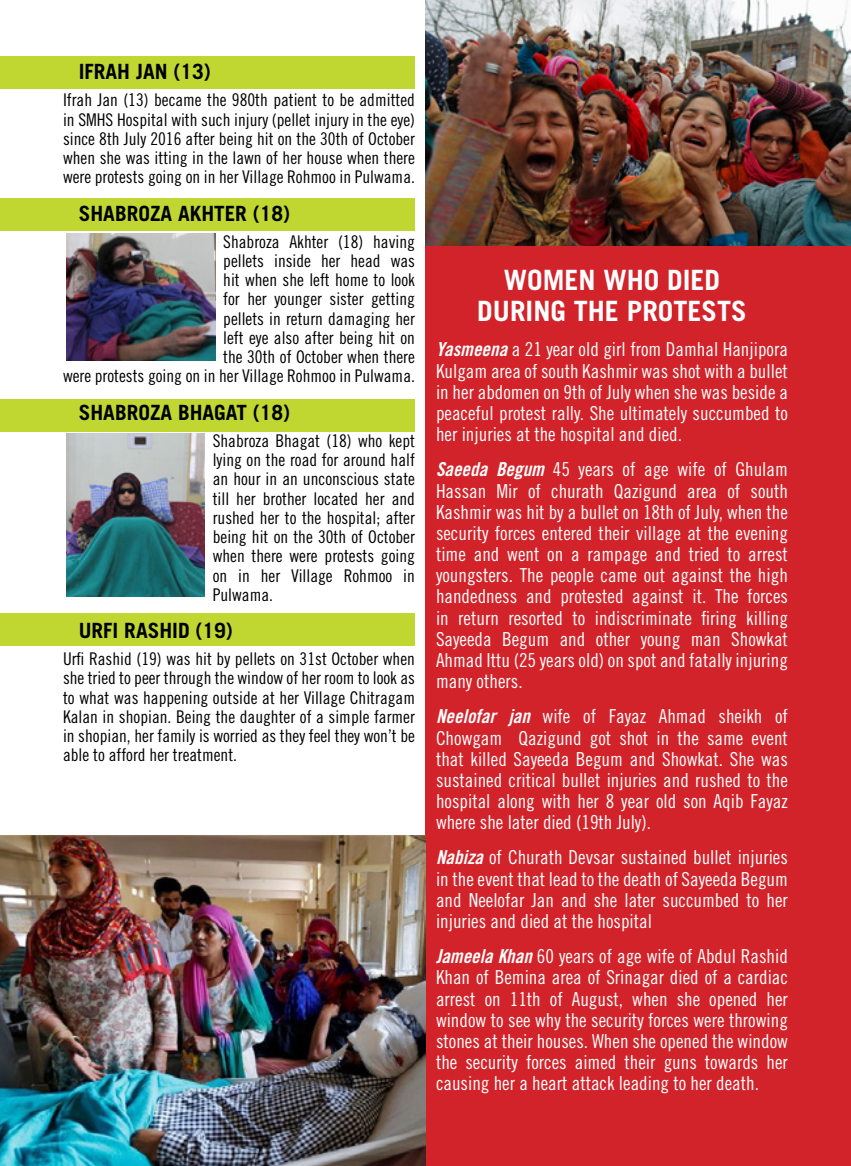
<style>
.page{position:relative;width:851px;height:1166px;background:#fff}
.page>*{position:absolute;margin:0;border:0;box-sizing:border-box;transform-origin:0 0}
.t1{font:700 28px/30.8px "Trade Gothic";color:#fff;text-align:center}
.t2{font:700 21px "Trade Gothic";color:#000}
.t3{font:19.25px/21.2px "Trade Gothic Cond Eighteen";color:#fff;text-align:justify}
.t4{font:17.5px/19.2px "Trade Gothic Cond Eighteen";color:#000;text-align:justify}
.s1{font-family:"Trade Gothic Bold Cond Twenty Obl"}
</style>
<div class="page">
<div style="left:425px;top:0;width:425px;height:1166px;background:#d2232a"></div>
<div style="left:0;top:56px;width:415px;height:33px;background:#bfd730"></div>
<div style="left:0;top:198px;width:415px;height:33px;background:#bfd730"></div>
<div style="left:0;top:399px;width:415px;height:33px;background:#bfd730"></div>
<div style="left:0;top:613px;width:415px;height:33px;background:#bfd730"></div>
<img style="left:425px;top:0;width:425px;height:245px">
<img style="left:66px;top:433px;width:139px;height:163px">
<img style="left:67px;top:233px;width:148px;height:128px">
<img style="left:0;top:835px;width:425px;height:330px">
<p class="t2" style="left:79px;top:59px;width:133px">IFRAH JAN (13)</p>
<p class="t4" style="left:63px;top:90px;width:353px">Ifrah Jan (13) became the 980th patient to be admitted in SMHS Hospital with such injury (pellet injury in the eye) since 8th July 2016 after being hit on the 30th of October when she was itting in the lawn of her house when there were protests going on in her Village Rohmoo in Pulwama.</p>
<p class="t2" style="left:79px;top:200px;width:213px">SHABROZA AKHTER (18)</p>
<p class="t4" style="left:63px;top:232px;width:353px;text-align:right">Shabroza Akhter (18) having<br>pellets inside her head was<br>hit when she left home to look<br>for her younger sister getting<br>pellets in return damaging her<br>left eye also after being hit on<br>the 30th of October when there<br>were protests going on in her Village Rohmoo in Pulwama.</p>
<p class="t2" style="left:79px;top:399px;width:213px">SHABROZA BHAGAT (18)</p>
<p class="t4" style="left:213px;top:430px;width:204px">Shabroza Bhagat (18) who kept lying on the road for around half an hour in an unconscious state till her brother located her and rushed her to the hospital; after being hit on the 30th of October when there were protests going on in her Village Rohmoo in Pulwama.</p>
<p class="t2" style="left:79px;top:617px;width:156px">URFI RASHID (19)</p>
<p class="t4" style="left:63px;top:649px;width:353px">Urfi Rashid (19) was hit by pellets on 31st October when she tried to peer through the window of her room to look as to what was happening outside at her Village Chitragam Kalan in shopian. Being the daughter of a simple farmer in shopian, her family is worried as they feel they won’t be able to afford her treatment.</p>
<h1 class="t1" style="left:477px;top:265px;width:271px">WOMEN WHO DIED<br>DURING THE PROTESTS</h1>
<p class="t3" style="left:436px;top:339px;width:353px"><span class="s1">Yasmeena</span> a 21 year old girl from Damhal Hanjipora Kulgam area of south Kashmir was shot with a bullet in her abdomen on 9th of July when she was beside a peaceful protest rally. She ultimately succumbed to her injuries at the hospital and died.</p>
<p class="t3" style="left:436px;top:459px;width:353px"><span class="s1">Saeeda Begum</span> 45 years of age wife of Ghulam Hassan Mir of churath Qazigund area of south Kashmir was hit by a bullet on 18th of July, when the security forces entered their village at the evening time and went on a rampage and tried to arrest youngsters. The people came out against the high handedness and protested against it. The forces in return resorted to indiscriminate firing killing Sayeeda Begum and other young man Showkat Ahmad Ittu (25 years old) on spot and fatally injuring many others.</p>
<p class="t3" style="left:436px;top:705px;width:353px"><span class="s1">Neelofar jan</span> wife of Fayaz Ahmad sheikh of Chowgam Qazigund got shot in the same event that killed Sayeeda Begum and Showkat. She was sustained critical bullet injuries and rushed to the hospital along with her 8 year old son Aqib Fayaz where she later died (19th July).</p>
<p class="t3" style="left:436px;top:846px;width:353px"><span class="s1">Nabiza</span> of Churath Devsar sustained bullet injuries in the event that lead to the death of Sayeeda Begum and Neelofar Jan and she later succumbed to her injuries and died at the hospital</p>
<p class="t3" style="left:436px;top:945px;width:353px"><span class="s1">Jameela Khan</span> 60 years of age wife of Abdul Rashid Khan of Bemina area of Srinagar died of a cardiac arrest on 11th of August, when she opened her window to see why the security forces were throwing stones at their houses. When she opened the window the security forces aimed their guns towards her causing her a heart attack leading to her death.</p>
</div>
